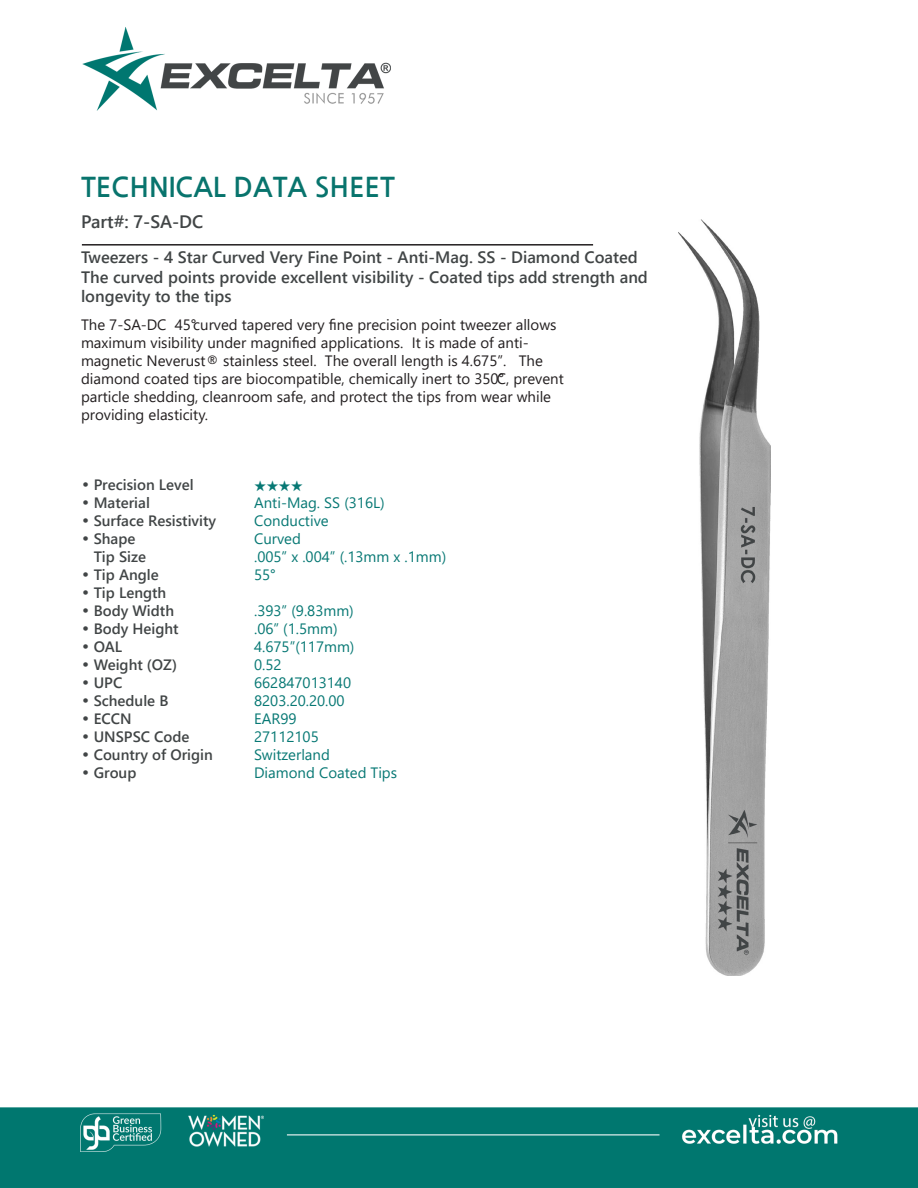
<style>
.page{position:relative;width:918px;height:1188px;background:#fff}
.page>*{position:absolute;margin:0;border:0;box-sizing:border-box;transform-origin:0 0}
.t1{font:700 27px "Nanum Gothic";color:#08746d}
.t2{font:700 18px "Yu Gothic UI";color:#414546}
.t3{font:700 16.5px/19.8px "Yu Gothic UI";color:#414546}
.t4{font:15px/18px "Yu Gothic UI";color:#231f20}
.CT_s_CTM{font:15px "Yu Gothic UI";color:#077874}
.CT_s_CTM-2{font:700 15px "Yu Gothic UI";color:#414546}
.CT_s_CTM-3{font:500 15px "ITC Zapf Dingbats";color:#077874}
.s1{font-family:"Century Gothic";font-weight:400}
</style>
<div class="page">
<img style="left:0;top:27px;width:918px;height:1161px">
<img style="left:679px;top:220px;width:91px;height:756px">
<hr style="left:82px;top:244px;width:511px;height:2px;background:#231f20">
<p class="t1" style="left:81px;top:173px;width:315px">TECHNICAL DATA SHEET</p>
<p class="t2" style="left:81px;top:212px;width:124px">Part#: 7-SA-DC</p>
<p class="t3" style="left:81px;top:247px;width:558px">Tweezers - 4 Star Curved Very Fine Point - Anti-Mag. SS - Diamond Coated</p>
<p class="t3" style="left:81px;top:267px;width:568px">The curved points provide excellent visibility - Coated tips add strength and longevity to the tips</p>
<p class="t4" style="left:81px;top:313px;width:484px">The 7-SA-DC 45°curved tapered very fine precision point tweezer allows maximum visibility under magnified applications. It is made of anti&shy;magnetic Neverust® stainless steel. The overall length is 4.675”. The diamond coated tips are biocompatible, chemically inert to 350°C, prevent particle shedding, cleanroom safe, and protect the tips from wear while providing elasticity.</p>
<p class="CT_s_CTM-2" style="left:81px;top:476px;width:114px"><span class="s1">•</span> Precision Level</p>
<p class="CT_s_CTM-3" style="left:254px;top:479px;width:50px">★★★★</p>
<p class="CT_s_CTM-2" style="left:81px;top:494px;width:70px"><span class="s1">•</span> Material</p>
<p class="CT_s_CTM" style="left:254px;top:489px;width:132px">Anti-Mag. SS (316L)</p>
<p class="CT_s_CTM-2" style="left:81px;top:512px;width:137px"><span class="s1">•</span> Surface Resistivity</p>
<p class="CT_s_CTM" style="left:254px;top:507px;width:76px">Conductive</p>
<p class="CT_s_CTM-2" style="left:81px;top:530px;width:56px"><span class="s1">•</span> Shape</p>
<p class="CT_s_CTM" style="left:254px;top:525px;width:48px">Curved</p>
<p class="CT_s_CTM-2" style="left:94px;top:548px;width:54px">Tip Size</p>
<p class="CT_s_CTM" style="left:254px;top:543px;width:194px">.005” x .004” (.13mm x .1mm)</p>
<p class="CT_s_CTM-2" style="left:81px;top:566px;width:79px"><span class="s1">•</span> Tip Angle</p>
<p class="CT_s_CTM" style="left:254px;top:561px;width:23px">55°</p>
<p class="CT_s_CTM-2" style="left:81px;top:584px;width:87px"><span class="s1">•</span> Tip Length</p>
<p class="CT_s_CTM-2" style="left:81px;top:602px;width:95px"><span class="s1">•</span> Body Width</p>
<p class="CT_s_CTM" style="left:254px;top:597px;width:101px">.393” (9.83mm)</p>
<p class="CT_s_CTM-2" style="left:81px;top:620px;width:99px"><span class="s1">•</span> Body Height</p>
<p class="CT_s_CTM" style="left:254px;top:615px;width:85px">.06” (1.5mm)</p>
<p class="CT_s_CTM-2" style="left:81px;top:638px;width:43px"><span class="s1">•</span> OAL</p>
<p class="CT_s_CTM" style="left:254px;top:633px;width:102px">4.675”(117mm)</p>
<p class="CT_s_CTM-2" style="left:81px;top:656px;width:98px"><span class="s1">•</span> Weight (OZ)</p>
<p class="CT_s_CTM" style="left:254px;top:651px;width:29px">0.52</p>
<p class="CT_s_CTM-2" style="left:81px;top:674px;width:43px"><span class="s1">•</span> UPC</p>
<p class="CT_s_CTM" style="left:254px;top:669px;width:99px">662847013140</p>
<p class="CT_s_CTM-2" style="left:81px;top:692px;width:89px"><span class="s1">•</span> Schedule B</p>
<p class="CT_s_CTM" style="left:254px;top:687px;width:92px">8203.20.20.00</p>
<p class="CT_s_CTM-2" style="left:81px;top:710px;width:52px"><span class="s1">•</span> ECCN</p>
<p class="CT_s_CTM" style="left:254px;top:705px;width:44px">EAR99</p>
<p class="CT_s_CTM-2" style="left:81px;top:728px;width:110px"><span class="s1">•</span> UNSPSC Code</p>
<p class="CT_s_CTM" style="left:254px;top:723px;width:66px">27112105</p>
<p class="CT_s_CTM-2" style="left:81px;top:746px;width:133px"><span class="s1">•</span> Country of Origin</p>
<p class="CT_s_CTM" style="left:254px;top:741px;width:77px">Switzerland</p>
<p class="CT_s_CTM-2" style="left:81px;top:764px;width:57px"><span class="s1">•</span> Group</p>
<p class="CT_s_CTM" style="left:254px;top:759px;width:145px">Diamond Coated Tips</p>
</div>
